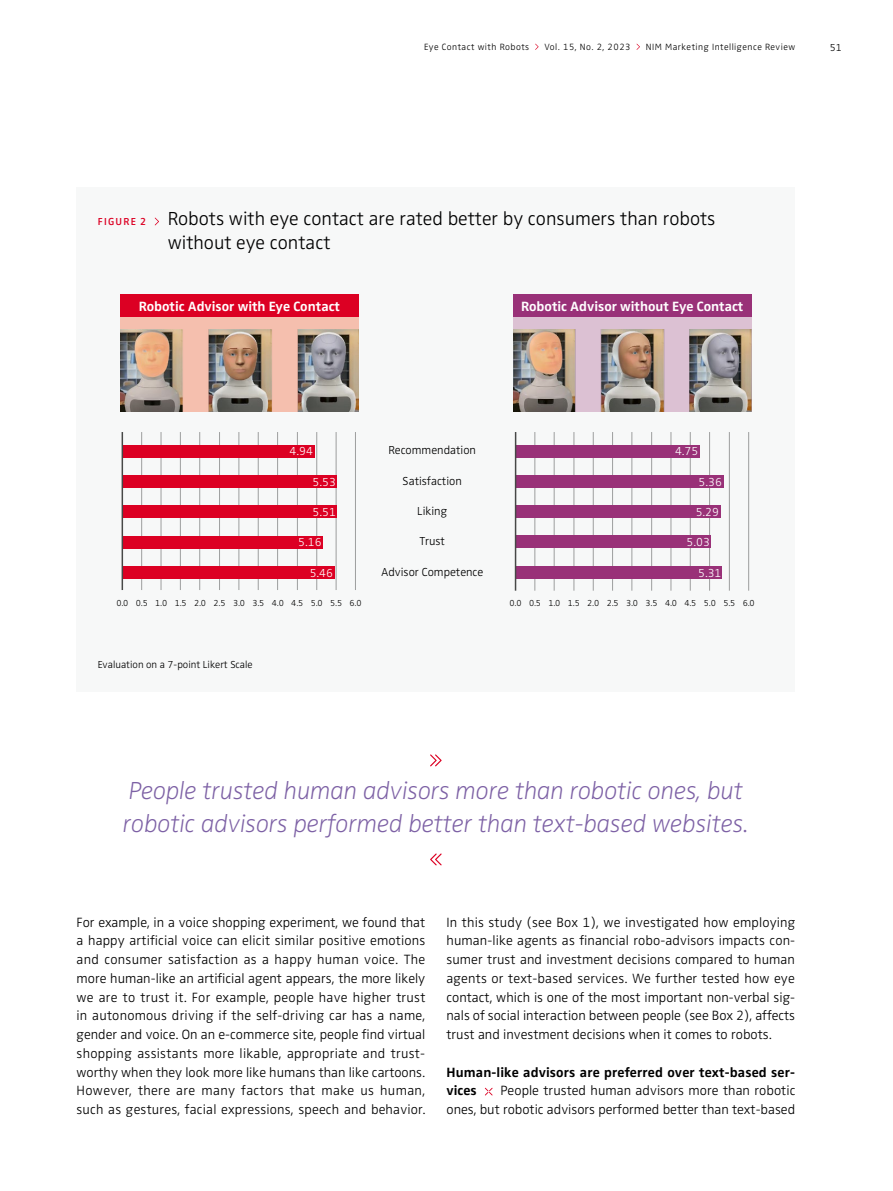
<style>
.page{position:relative;width:893px;height:1191px;background:#fff}
.page>*{position:absolute;margin:0;border:0;box-sizing:border-box;transform-origin:0 0}
.t1{font:italic 300 expanded 25.5px/33px "Zwo OT";letter-spacing:-.01em;color:#7d61a5}
.t2{font:300 19.5px/23.4px "Zwo OT";color:#000}
.t3{font:300 13.8px/18.8px "Zwo OT";color:#000;text-align:justify}
.t4{font:700 13.8px "Zwo OT";color:#fff}
.t5{font:700 13.8px/18.8px "Zwo OT";letter-spacing:.01em;color:#000}
.t6{font:300 12px "Zwo OT";color:#000}
.t7{font:300 12px "Zwo OT";color:#fff}
.t8{font:300 10.5px "Zwo OT";color:#000}
.t9{font:300 9.3px "Zwo OT";letter-spacing:.05em;color:#000}
.t10{font:300 9px "Zwo OT";color:#000}
.s1{font-weight:600;font-size:10.5px;color:#dc0023}
</style>
<div class="page">
<div style="left:77px;top:187px;width:718px;height:505px;background:#f7f8f8"></div>
<svg style="left:485px;top:1087px;width:8px;height:8px"></svg>
<svg style="left:430px;top:754px;width:12px;height:12px"></svg>
<svg style="left:430px;top:853px;width:12px;height:12px"></svg>
<svg style="left:155px;top:218px;width:4px;height:7px"></svg>
<div style="left:513px;top:317px;width:238px;height:95px;background:#dcc1d3"></div>
<div style="left:120px;top:317px;width:238px;height:95px;background:#f5bfae"></div>
<hr style="left:355px;top:432px;width:1px;height:158px;background:#9d9e9e">
<hr style="left:336px;top:432px;width:1px;height:158px;background:#9d9e9e">
<hr style="left:316px;top:432px;width:1px;height:158px;background:#9d9e9e">
<hr style="left:297px;top:432px;width:1px;height:158px;background:#9d9e9e">
<hr style="left:277px;top:432px;width:1px;height:158px;background:#9d9e9e">
<hr style="left:258px;top:432px;width:1px;height:158px;background:#9d9e9e">
<hr style="left:238px;top:432px;width:1px;height:158px;background:#9d9e9e">
<hr style="left:219px;top:432px;width:1px;height:158px;background:#9d9e9e">
<hr style="left:199px;top:432px;width:1px;height:158px;background:#9d9e9e">
<hr style="left:180px;top:432px;width:1px;height:158px;background:#9d9e9e">
<hr style="left:161px;top:432px;width:1px;height:158px;background:#9d9e9e">
<hr style="left:141px;top:432px;width:1px;height:158px;background:#9d9e9e">
<div style="left:122px;top:445px;width:192px;height:12px;background:#dc0023"></div>
<div style="left:122px;top:475px;width:215px;height:13px;background:#dc0023"></div>
<div style="left:122px;top:505px;width:215px;height:13px;background:#dc0023"></div>
<div style="left:122px;top:536px;width:201px;height:12px;background:#dc0023"></div>
<div style="left:122px;top:566px;width:213px;height:13px;background:#dc0023"></div>
<hr style="left:122px;top:432px;width:1px;height:158px;background:#474847">
<hr style="left:748px;top:432px;width:1px;height:158px;background:#9d9e9e">
<hr style="left:729px;top:432px;width:1px;height:158px;background:#9d9e9e">
<hr style="left:709px;top:432px;width:1px;height:158px;background:#9d9e9e">
<hr style="left:690px;top:432px;width:1px;height:158px;background:#9d9e9e">
<hr style="left:671px;top:432px;width:1px;height:158px;background:#9d9e9e">
<hr style="left:651px;top:432px;width:1px;height:158px;background:#9d9e9e">
<hr style="left:631px;top:432px;width:1px;height:158px;background:#9d9e9e">
<hr style="left:612px;top:432px;width:1px;height:158px;background:#9d9e9e">
<hr style="left:593px;top:432px;width:1px;height:158px;background:#9d9e9e">
<hr style="left:574px;top:432px;width:1px;height:158px;background:#9d9e9e">
<hr style="left:554px;top:432px;width:1px;height:158px;background:#9d9e9e">
<hr style="left:534px;top:432px;width:1px;height:158px;background:#9d9e9e">
<div style="left:516px;top:445px;width:184px;height:12px;background:#993178"></div>
<div style="left:516px;top:475px;width:208px;height:13px;background:#993178"></div>
<div style="left:516px;top:505px;width:205px;height:13px;background:#993178"></div>
<div style="left:516px;top:535px;width:195px;height:13px;background:#993178"></div>
<div style="left:516px;top:566px;width:206px;height:13px;background:#993178"></div>
<hr style="left:515px;top:432px;width:1px;height:158px;background:#474847">
<img style="left:120px;top:329px;width:238px;height:83px">
<img style="left:513px;top:329px;width:238px;height:83px">
<div style="left:513px;top:294px;width:238px;height:23px;background:#993178"></div>
<div style="left:120px;top:294px;width:238px;height:23px;background:#dc0023"></div>
<svg style="left:535px;top:44px;width:4px;height:6px"></svg>
<p class="t9" style="left:424px;top:41px;width:107px">Eye Contact with Robots</p>
<p class="t9" style="left:544px;top:41px;width:88px">Vol. 15, No. 2, 2023</p>
<p class="t9" style="left:646px;top:41px;width:151px">NIM Marketing Intelligence Review</p>
<p class="t8" style="left:830px;top:41px;width:14px">51</p>
<h2 class="t2" style="left:168px;top:208px;width:549px;text-indent:-70px"><span class="s1">FIGURE 2</span> Robots with eye contact are rated better by consumers than robots without eye contact</h2>
<p class="t4" style="left:139px;top:298px;width:203px">Robotic Advisor with Eye Contact</p>
<p class="t4" style="left:521px;top:298px;width:224px">Robotic Advisor without Eye Contact</p>
<p class="t7" style="left:290px;top:444px;width:25px">4.94</p>
<p class="t7" style="left:313px;top:475px;width:25px">5.53</p>
<p class="t7" style="left:313px;top:505px;width:25px">5.51</p>
<p class="t7" style="left:298px;top:535px;width:25px">5.16</p>
<p class="t7" style="left:310px;top:565px;width:25px">5.46</p>
<p class="t6" style="left:388px;top:443px;width:89px">Recommendation</p>
<p class="t6" style="left:403px;top:474px;width:61px">Satisfaction</p>
<p class="t6" style="left:417px;top:504px;width:31px">Liking</p>
<p class="t6" style="left:419px;top:534px;width:27px">Trust</p>
<p class="t6" style="left:381px;top:565px;width:104px">Advisor Competence</p>
<p class="t7" style="left:675px;top:444px;width:25px">4.75</p>
<p class="t7" style="left:699px;top:475px;width:25px">5.36</p>
<p class="t7" style="left:696px;top:505px;width:25px">5.29</p>
<p class="t7" style="left:687px;top:535px;width:25px">5.03</p>
<p class="t7" style="left:698px;top:565px;width:25px">5.31</p>
<p class="t10" style="left:116px;top:598px;width:247px">0.0 0.5 1.0 1.5 2.0 2.5 3.0 3.5 4.0 4.5 5.0 5.5 6.0</p>
<p class="t10" style="left:510px;top:598px;width:247px">0.0 0.5 1.0 1.5 2.0 2.5 3.0 3.5 4.0 4.5 5.0 5.5 6.0</p>
<p class="t8" style="left:98px;top:659px;width:156px">Evaluation on a 7-point Likert Scale</p>
<h1 class="t1" style="left:123px;top:775px;width:627px">People trusted human advisors more than robotic ones, but robotic advisors performed better than text-based websites.</h1>
<p class="t3" style="left:77px;top:913px;width:350px">For example, in a voice shopping experiment, we found that a happy artificial voice can elicit similar positive emotions and consumer satisfaction as a happy human voice. The more human-like an artificial agent appears, the more likely we are to trust it. For example, people have higher trust in autonomous driving if the self-driving car has a name, gender and voice. On an e-commerce site, people find virtual shopping assistants more likable, appropriate and trust&shy;worthy when they look more like humans than like cartoons.<br>However, there are many factors that make us human, such as gestures, facial expressions, speech and behavior.</p>
<p class="t3" style="left:446px;top:913px;width:350px">In this study (see Box 1), we investigated how employing human-like agents as financial robo-advisors impacts con&shy;sumer trust and investment decisions compared to human agents or text-based services. We further tested how eye contact, which is one of the most important non-verbal sig&shy;nals of social interaction between people (see Box 2), affects trust and investment decisions when it comes to robots.</p>
<p class="t5" style="left:446px;top:1063px;width:350px">Human-like advisors are preferred over text-based ser&shy;vices</p>
<p class="t3" style="left:446px;top:1081px;width:350px;text-align:right">People trusted human advisors more than robotic<br>ones, but robotic advisors performed better than text-based</p>
</div>
